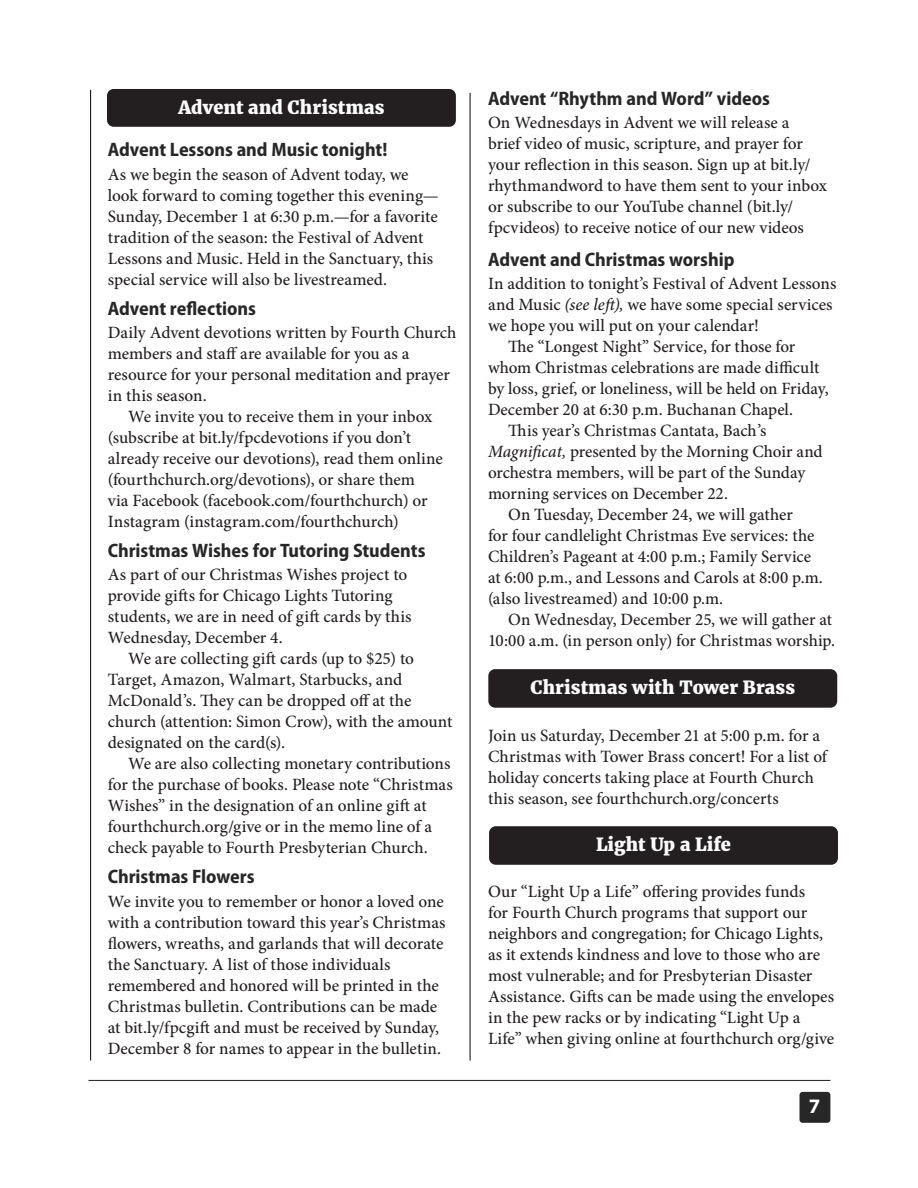
<style>
.page{position:relative;width:918px;height:1188px;background:#fff}
.page>*{position:absolute;margin:0;border:0;box-sizing:border-box;transform-origin:0 0}
.t1{font:700 20.7px "Myriad Pro";color:#fff}
.t2{font:700 semi-condensed 19.5px "Myriad Pro";color:#272728}
.t3{font:800 18px "Merriweather";letter-spacing:.005em;color:#fff}
.t4{font:500 17.25px/21px "Minion Pro";color:#231f20}
.s1{font-style:italic}
</style>
<div class="page">
<div style="left:800px;top:1092px;width:30px;height:31px;background:#272728;border-radius:3px"></div>
<hr style="left:89px;top:1080px;width:741px;height:1px;background:#231f20">
<hr style="left:470px;top:93px;width:1px;height:968px;background:#231f20">
<hr style="left:90px;top:90px;width:1px;height:970px;background:#231f20">
<div style="left:107px;top:89px;width:349px;height:38px;background:#231f20;border-radius:7px"></div>
<div style="left:488px;top:669px;width:349px;height:39px;background:#231f20;border-radius:7px"></div>
<div style="left:489px;top:826px;width:349px;height:39px;background:#231f20;border-radius:7px"></div>
<p class="t3" style="left:178px;top:96px;width:208px">Advent and Christmas</p>
<p class="t2" style="left:108px;top:139px;width:281px">Advent Lessons and Music tonight!</p>
<p class="t4" style="left:108px;top:164px;width:332px">As we begin the season of Advent today, we look forward to coming together this evening— Sunday, December 1 at 6:30 p.m.—for a favorite tradition of the season: the Festival of Advent Lessons and Music. Held in the Sanctuary, this special service will also be livestreamed.</p>
<p class="t2" style="left:108px;top:297px;width:150px">Advent reflections</p>
<p class="t4" style="left:108px;top:322px;width:350px">Daily Advent devotions written by Fourth Church members and staff are available for you as a resource for your personal meditation and prayer in this season.</p>
<p class="t4" style="left:108px;top:406px;width:337px;text-indent:20px">We invite you to receive them in your inbox (subscribe at bit.ly/fpcdevotions if you don’t already receive our devotions), read them online (fourthchurch.org/devotions), or share them<br>via Facebook (facebook.com/fourthchurch) or Instagram (instagram.com/fourthchurch)</p>
<p class="t2" style="left:108px;top:540px;width:319px">Christmas Wishes for Tutoring Students</p>
<p class="t4" style="left:108px;top:564px;width:305px">As part of our Christmas Wishes project to provide gifts for Chicago Lights Tutoring students, we are in need of gift cards by this Wednesday, December 4.</p>
<p class="t4" style="left:108px;top:648px;width:346px;text-indent:20px">We are collecting gift cards (up to $25) to Target, Amazon, Walmart, Starbucks, and McDonald’s. They can be dropped off at the church (attention: Simon Crow), with the amount designated on the card(s).</p>
<p class="t4" style="left:108px;top:753px;width:346px;text-indent:20px">We are also collecting monetary contributions for the purchase of books. Please note “Christmas Wishes” in the designation of an online gift at fourthchurch.org/give or in the memo line of a check payable to Fourth Presbyterian Church.</p>
<p class="t2" style="left:108px;top:866px;width:148px">Christmas Flowers</p>
<p class="t4" style="left:108px;top:891px;width:339px">We invite you to remember or honor a loved one with a contribution toward this year’s Christmas flowers, wreaths, and garlands that will decorate the Sanctuary. A list of those individuals remembered and honored will be printed in the Christmas bulletin. Contributions can be made at bit.ly/fpcgift and must be received by Sunday, December 8 for names to appear in the bulletin.</p>
<p class="t2" style="left:488px;top:87px;width:283px">Advent “Rhythm and Word” videos</p>
<p class="t4" style="left:488px;top:112px;width:340px">On Wednesdays in Advent we will release a<br>brief video of music, scripture, and prayer for your reflection in this season. Sign up at bit.ly/ rhythmandword to have them sent to your inbox or subscribe to our YouTube channel (bit.ly/ fpcvideos) to receive notice of our new videos</p>
<p class="t2" style="left:488px;top:248px;width:248px">Advent and Christmas worship</p>
<p class="t4" style="left:488px;top:273px;width:350px">In addition to tonight’s Festival of Advent Lessons and Music <span class="s1">(see left),</span> we have some special services we hope you will put on your calendar!</p>
<p class="t4" style="left:488px;top:336px;width:342px;text-indent:20px">The “Longest Night” Service, for those for whom Christmas celebrations are made difficult by loss, grief, or loneliness, will be held on Friday, December 20 at 6:30 p.m. Buchanan Chapel.</p>
<p class="t4" style="left:488px;top:420px;width:336px;text-indent:20px">This year’s Christmas Cantata, Bach’s <span class="s1">Magnificat,</span> presented by the Morning Choir and orchestra members, will be part of the Sunday morning services on December 22.</p>
<p class="t4" style="left:488px;top:504px;width:336px;text-indent:20px">On Tuesday, December 24, we will gather<br>for four candlelight Christmas Eve services: the Children’s Pageant at 4:00 p.m.; Family Service at 6:00 p.m., and Lessons and Carols at 8:00 p.m. (also livestreamed) and 10:00 p.m.</p>
<p class="t4" style="left:488px;top:609px;width:348px;text-align:right">On Wednesday, December 25, we will gather at<br>10:00 a.m. (in person only) for Christmas worship.</p>
<p class="t3" style="left:530px;top:677px;width:266px">Christmas with Tower Brass</p>
<p class="t4" style="left:488px;top:725px;width:341px">Join us Saturday, December 21 at 5:00 p.m. for a Christmas with Tower Brass concert! For a list of holiday concerts taking place at Fourth Church this season, see fourthchurch.org/concerts</p>
<p class="t3" style="left:596px;top:834px;width:136px">Light Up a Life</p>
<p class="t4" style="left:488px;top:881px;width:348px">Our “Light Up a Life” offering provides funds<br>for Fourth Church programs that support our neighbors and congregation; for Chicago Lights, as it extends kindness and love to those who are most vulnerable; and for Presbyterian Disaster Assistance. Gifts can be made using the envelopes in the pew racks or by indicating “Light Up a Life” when giving online at fourthchurch org/give</p>
<p class="t1" style="left:809px;top:1093px;width:13px">7</p>
</div>
